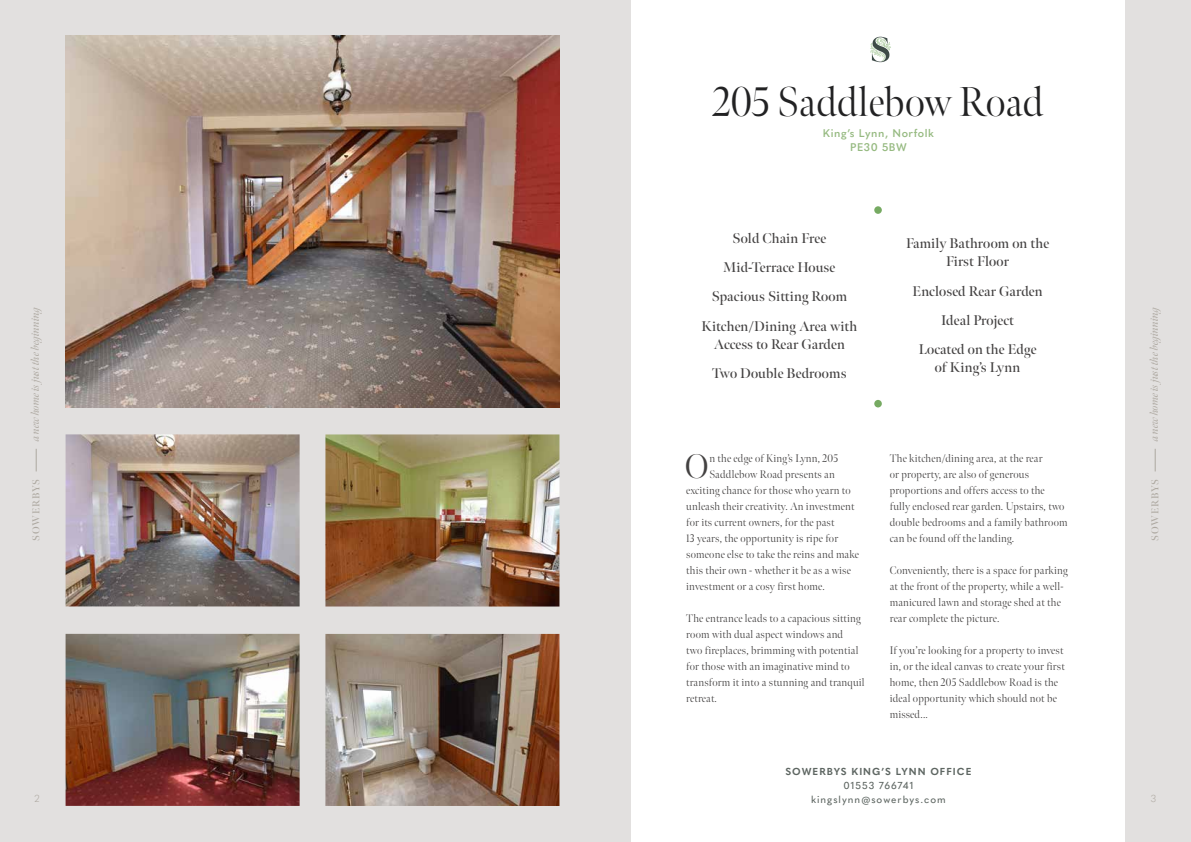
<style>
.page{position:relative;width:1191px;height:842px;background:#fff}
.page>*{position:absolute;margin:0;border:0;box-sizing:border-box;transform-origin:0 0}
.t1{font:300 41.5px "Meno Banner";color:#222223}
.t2{font:300 34px "Meno Banner";color:#434141}
.t3{font:600 14px/29.3px "Meno Banner";letter-spacing:.01em;color:#434141;text-align:center}
.t4{font:300 11px/16px "Meno Banner";letter-spacing:.02em;color:#434141}
.t5{font:italic 11px "Meno Banner";letter-spacing:-.01em;color:#ada8a0}
.t6{font:600 11px/14px "Quasimoda";letter-spacing:.05em;color:#96ba81;text-align:center}
.t7{font:500 10px/14px "Quasimoda";letter-spacing:.1em;color:#5e6662;text-align:center}
.t8{font:700 10px "Quasimoda";letter-spacing:.1em;color:#5e6662}
.t9{font:600 10px "Meno Banner";letter-spacing:.08em;color:#ada8a0}
.t10{font:300 10px "Quasimoda";color:#ada8a0}
</style>
<div class="page">
<div style="left:0;top:0;width:595px;height:842px;background:#e2e0df"></div>
<div style="left:595px;top:0;width:596px;height:842px;background:#e2e0df"></div>
<svg style="left:36px;top:449px;width:1px;height:22px"></svg>
<svg style="left:1155px;top:449px;width:1px;height:22px"></svg>
<div style="left:631px;top:0;width:494px;height:842px;background:#fff"></div>
<svg style="left:870px;top:37px;width:21px;height:25px"></svg>
<div style="left:874px;top:206px;width:8px;height:8px;background:#76aa62;border-radius:50%"></div>
<div style="left:874px;top:400px;width:8px;height:7px;background:#76aa62;border-radius:50%"></div>
<img style="left:66px;top:36px;width:493px;height:371px">
<img style="left:325px;top:434px;width:234px;height:172px">
<img style="left:325px;top:634px;width:234px;height:172px">
<img style="left:66px;top:434px;width:234px;height:172px">
<img style="left:66px;top:634px;width:234px;height:172px">
<h1 class="t1" style="left:713px;top:76px;width:332px">205 Saddlebow Road</h1>
<p class="t6" style="left:823px;top:126px;width:112px">King’s Lynn, Norfolk<br>PE30 5BW</p>
<p class="t3" style="left:701px;top:223px;width:157px">Sold Chain Free<br>Mid-Terrace House<br>Spacious Sitting Room<br>Kitchen/Dining Area with</p>
<p class="t3" style="left:712px;top:329px;width:136px;text-align:left">Access to Rear Garden<br>Two Double Bedrooms</p>
<p class="t3" style="left:906px;top:235px;width:145px;line-height:18px">Family Bathroom on the<br>First Floor</p>
<p class="t3" style="left:912px;top:276px;width:132px">Enclosed Rear Garden<br>Ideal Project<br>Located on the Edge</p>
<p class="t3" style="left:935px;top:353px;width:87px">of King’s Lynn</p>
<p class="t5" style="left:29px;top:441px;width:138px;rotate:-90deg">a new home is just the beginning</p>
<p class="t5" style="left:1147px;top:441px;width:138px;rotate:-90deg">a new home is just the beginning</p>
<h2 class="t2" style="left:685px;top:446px;width:25px">O</h2>
<p class="t4" style="left:709px;top:451px;width:130px">n the edge of King’s Lynn, 205</p>
<p class="t4" style="left:889px;top:451px;width:179px">The kitchen/dining area, at the rear<br>or property, are also of generous proportions and offers access to the<br>fully enclosed rear garden. Upstairs, two double bedrooms and a family bathroom can be found off the landing.</p>
<p class="t4" style="left:889px;top:563px;width:179px">Conveniently, there is a space for parking at the front of the property, while a well&shy;manicured lawn and storage shed at the rear complete the picture.</p>
<p class="t4" style="left:889px;top:643px;width:176px">If you’re looking for a property to invest in, or the ideal canvas to create your first home, then 205 Saddlebow Road is the ideal opportunity which should not be missed...</p>
<p class="t4" style="left:709px;top:467px;width:127px">Saddlebow Road presents an</p>
<p class="t4" style="left:686px;top:483px;width:166px">exciting chance for those who yearn to</p>
<p class="t4" style="left:686px;top:499px;width:170px">unleash their creativity. An investment</p>
<p class="t4" style="left:686px;top:515px;width:150px">for its current owners, for the past</p>
<p class="t4" style="left:686px;top:531px;width:153px">13 years, the opportunity is ripe for</p>
<p class="t4" style="left:686px;top:547px;width:174px">someone else to take the reins and make</p>
<p class="t4" style="left:686px;top:563px;width:166px">this their own - whether it be as a wise</p>
<p class="t4" style="left:686px;top:579px;width:140px">investment or a cosy first home.</p>
<p class="t4" style="left:686px;top:611px;width:180px">The entrance leads to a capacious sitting room with dual aspect windows and<br>two fireplaces, brimming with potential for those with an imaginative mind to transform it into a stunning and tranquil retreat.</p>
<p class="t9" style="left:30px;top:541px;width:63px;rotate:-90deg">SOWERBYS</p>
<p class="t9" style="left:1149px;top:541px;width:63px;rotate:-90deg">SOWERBYS</p>
<p class="t8" style="left:785px;top:764px;width:187px">SOWERBYS KING’S LYNN OFFICE</p>
<p class="t7" style="left:811px;top:778px;width:136px">01553 766741 kingslynn@sowerbys.com</p>
<p class="t10" style="left:35px;top:791px;width:7px">2</p>
<p class="t10" style="left:1150px;top:791px;width:7px">3</p>
</div>
